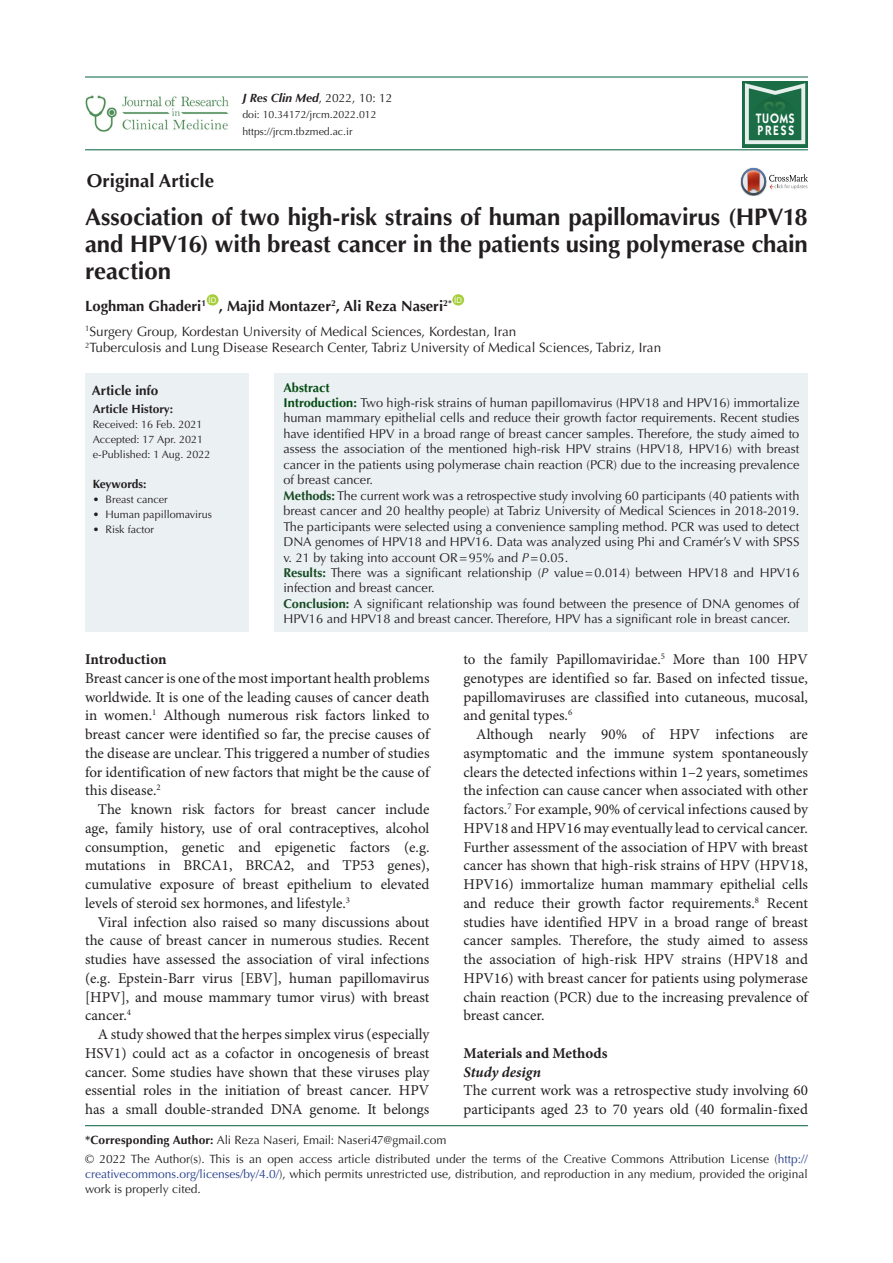
<style>
.page{position:relative;width:893px;height:1263px;background:#fff}
.page>*{position:absolute;margin:0;border:0;box-sizing:border-box;transform-origin:0 0}
.t1{font:700 24px/27px "Optima LT Std";letter-spacing:-.005em;color:#231f20;text-align:justify}
.t2{font:700 18.75px "Optima LT Std";color:#231f20}
.t3{font:15px/18.8px "Minion Pro";color:#231f20;text-align:justify}
.t4{font:700 15px "Minion Pro";color:#231f20}
.t5{font:italic 700 15px "Minion Pro";color:#231f20}
.t6{font:700 14.85px "Optima LT Std";color:#231f20}
.t7{font:600 13.65px/12px "ITC Kabel Std";letter-spacing:.11em;color:#fff;scale:.85 1}
.t8{font:13.5px "Optima LT Std";color:#231f20}
.t9{font:700 13.5px "Optima LT Std";color:#231f20}
.t10{font:12.75px/15.5px "Optima LT Std";color:#231f20;text-align:justify}
.t11{font:700 12.75px "Optima LT Std";color:#054b14}
.corresponding{font:12px/15px "Optima LT Std";color:#231f20;text-align:justify}
.t12{font:italic 700 12px "Optima LT Std";color:#231f20}
.t13{font:700 12px "Optima LT Std";color:#231f20}
.t14{font:700 12px "Optima LT Std";letter-spacing:-.02em;color:#231f20}
.t15{font:10.8px "Optima LT Std";color:#231f20}
.t16{font:10.5px "Optima LT Std";color:#231f20}
.t17{font:7.8px "Arial";color:#fff}
.s1{font-weight:400;font-style:normal}
.s2{font-weight:700;color:#054b14}
.s3{font-weight:700;color:#164b23}
.s4{font-style:italic}
.s5{font-weight:700}
.s6{color:#253f8e}
</style>
<div class="page">
<hr style="left:85px;top:149px;width:723px;height:1px;background:#1e7252">
<hr style="left:85px;top:76px;width:723px;height:2px;background:#1e7252">
<div style="left:207px;top:294px;width:11px;height:11px;background:#a6ce39;border-radius:50%"></div>
<div style="left:452px;top:294px;width:12px;height:11px;background:#a6ce39;border-radius:50%"></div>
<div style="left:85px;top:374px;width:163px;height:258px;background:#ebf0f3"></div>
<div style="left:275px;top:374px;width:533px;height:258px;background:#ebf0f3"></div>
<svg style="left:741px;top:168px;width:67px;height:27px"></svg>
<hr style="left:85px;top:1125px;width:723px;height:1px;background:#1e7252">
<img style="left:85px;top:95px;width:144px;height:37px">
<div style="left:742px;top:81px;width:66px;height:66px;background:linear-gradient(to right,#1c6e47,#1b6d46)"></div>
<svg style="left:745px;top:83px;width:60px;height:61px;background:#4b8b6c"></svg>
<p class="t2" style="left:87px;top:170px;width:129px">Original Article</p>
<p class="t12" style="left:242px;top:90px;width:151px">J Res Clin Med<span class="s1">, 2022, 10: 12</span></p>
<p class="t16" style="left:242px;top:109px;width:136px">doi: 10.34172/jrcm.2022.012</p>
<p class="t16" style="left:242px;top:126px;width:112px">https://jrcm.tbzmed.ac.ir</p>
<p class="t7" style="left:756px;top:113px;width:47px">TUOMS<br>PRESS</p>
<p class="t1" style="left:85px;top:203px;width:724px">Association of two high-risk strains of human papillomavirus (HPV18 and HPV16) with breast cancer in the patients using polymerase chain reaction</p>
<p class="t6" style="left:85px;top:297px;width:123px">Loghman Ghaderi<sup>1</sup></p>
<p class="t17" style="left:209px;top:295px;width:9px">ID</p>
<p class="t6" style="left:219px;top:297px;width:234px">, Majid Montazer<sup>2</sup>, Ali Reza Naseri<sup>2*</sup></p>
<p class="t17" style="left:454px;top:295px;width:9px">ID</p>
<p class="t8" style="left:85px;top:324px;width:433px"><sup>1</sup>Surgery Group, Kordestan University of Medical Sciences, Kordestan, Iran</p>
<p class="t8" style="left:85px;top:340px;width:578px"><sup>2</sup>Tuberculosis and Lung Disease Research Center, Tabriz University of Medical Sciences, Tabriz, Iran</p>
<p class="t9" style="left:92px;top:382px;width:68px">Article info</p>
<p class="t13" style="left:93px;top:402px;width:82px">Article History:</p>
<p class="t15" style="left:93px;top:418px;width:111px">Received: 16 Feb. 2021</p>
<p class="t15" style="left:93px;top:433px;width:112px">Accepted: 17 Apr. 2021</p>
<p class="t15" style="left:93px;top:448px;width:119px">e-Published: 1 Aug. 2022</p>
<p class="t14" style="left:93px;top:477px;width:55px">Keywords:</p>
<p class="t15" style="left:93px;top:493px;width:77px">• Breast cancer</p>
<p class="t15" style="left:93px;top:508px;width:121px">• Human papillomavirus</p>
<p class="t15" style="left:93px;top:523px;width:63px">• Risk factor</p>
<p class="t11" style="left:283px;top:380px;width:48px">Abstract</p>
<p class="t10" style="left:283px;top:395px;width:517px"><span class="s2">Introduction:</span> Two high-risk strains of human papillomavirus (HPV18 and HPV16) immortalize human mammary epithelial cells and reduce their growth factor requirements. Recent studies have identified HPV in a broad range of breast cancer samples. Therefore, the study aimed to assess the association of the mentioned high-risk HPV strains (HPV18, HPV16) with breast cancer in the patients using polymerase chain reaction (PCR) due to the increasing prevalence of breast cancer.</p>
<p class="t10" style="left:283px;top:488px;width:517px"><span class="s3">Methods:</span> The current work was a retrospective study involving 60 participants (40 patients with breast cancer and 20 healthy people) at Tabriz University of Medical Sciences in 2018-2019.<br>The participants were selected using a convenience sampling method. PCR was used to detect DNA genomes of HPV18 and HPV16. Data was analyzed using Phi and Cramér’s V with SPSS v. 21 by taking into account OR=95% and <span class="s4">P</span>=0.05.</p>
<p class="t10" style="left:283px;top:565px;width:517px"><span class="s3">Results:</span> There was a significant relationship (<span class="s4">P</span> value=0.014) between HPV18 and HPV16 infection and breast cancer.</p>
<p class="t10" style="left:283px;top:596px;width:517px"><span class="s3">Conclusion:</span> A significant relationship was found between the presence of DNA genomes of<br>HPV16 and HPV18 and breast cancer. Therefore, HPV has a significant role in breast cancer.</p>
<p class="t4" style="left:85px;top:649px;width:83px">Introduction</p>
<p class="t3" style="left:85px;top:669px;width:346px">Breast cancer is one of the most important health problems worldwide. It is one of the leading causes of cancer death in women.<sup>1</sup> Although numerous risk factors linked to breast cancer were identified so far, the precise causes of the disease are unclear. This triggered a number of studies for identification of new factors that might be the cause of this disease.<sup>2</sup></p>
<p class="t3" style="left:85px;top:800px;width:346px;text-indent:13px">The known risk factors for breast cancer include age, family history, use of oral contraceptives, alcohol consumption, genetic and epigenetic factors (e.g. mutations in BRCA1, BRCA2, and TP53 genes), cumulative exposure of breast epithelium to elevated levels of steroid sex hormones, and lifestyle.<sup>3</sup></p>
<p class="t3" style="left:85px;top:913px;width:346px;text-indent:13px">Viral infection also raised so many discussions about the cause of breast cancer in numerous studies. Recent studies have assessed the association of viral infections (e.g. Epstein-Barr virus [EBV], human papillomavirus [HPV], and mouse mammary tumor virus) with breast cancer.<sup>4</sup></p>
<p class="t3" style="left:85px;top:1025px;width:346px;text-indent:13px">A study showed that the herpes simplex virus (especially HSV1) could act as a cofactor in oncogenesis of breast cancer. Some studies have shown that these viruses play essential roles in the initiation of breast cancer. HPV has a small double-stranded DNA genome. It belongs</p>
<p class="t3" style="left:463px;top:650px;width:346px">to the family Papillomaviridae.<sup>5</sup> More than 100 HPV genotypes are identified so far. Based on infected tissue, papillomaviruses are classified into cutaneous, mucosal, and genital types.<sup>6</sup></p>
<p class="t3" style="left:463px;top:725px;width:346px;text-indent:13px">Although nearly 90% of HPV infections are asymptomatic and the immune system spontaneously clears the detected infections within 1–2 years, sometimes the infection can cause cancer when associated with other factors.<sup>7</sup> For example, 90% of cervical infections caused by HPV18 and HPV16 may eventually lead to cervical cancer.<br>Further assessment of the association of HPV with breast cancer has shown that high-risk strains of HPV (HPV18, HPV16) immortalize human mammary epithelial cells and reduce their growth factor requirements.<sup>8</sup> Recent studies have identified HPV in a broad range of breast cancer samples. Therefore, the study aimed to assess the association of high-risk HPV strains (HPV18 and HPV16) with breast cancer for patients using polymerase chain reaction (PCR) due to the increasing prevalence of breast cancer.</p>
<p class="t4" style="left:463px;top:1042px;width:145px">Materials and Methods</p>
<p class="t5" style="left:463px;top:1061px;width:79px">Study design</p>
<p class="t3" style="left:463px;top:1082px;width:346px">The current work was a retrospective study involving 60 participants aged 23 to 70 years old (40 formalin-fixed</p>
<p class="corresponding" style="left:85px;top:1132px;width:363px"><span class="s5">*Corresponding Author:</span> Ali Reza Naseri, Email: Naseri47@gmail.com</p>
<p class="corresponding" style="left:85px;top:1152px;width:724px">© 2022 The Author(s). This is an open access article distributed under the terms of the Creative Commons Attribution License (<span class="s6">http:// creativecommons.org/licenses/by/4.0/</span>), which permits unrestricted use, distribution, and reproduction in any medium, provided the original work is properly cited.</p>
</div>
